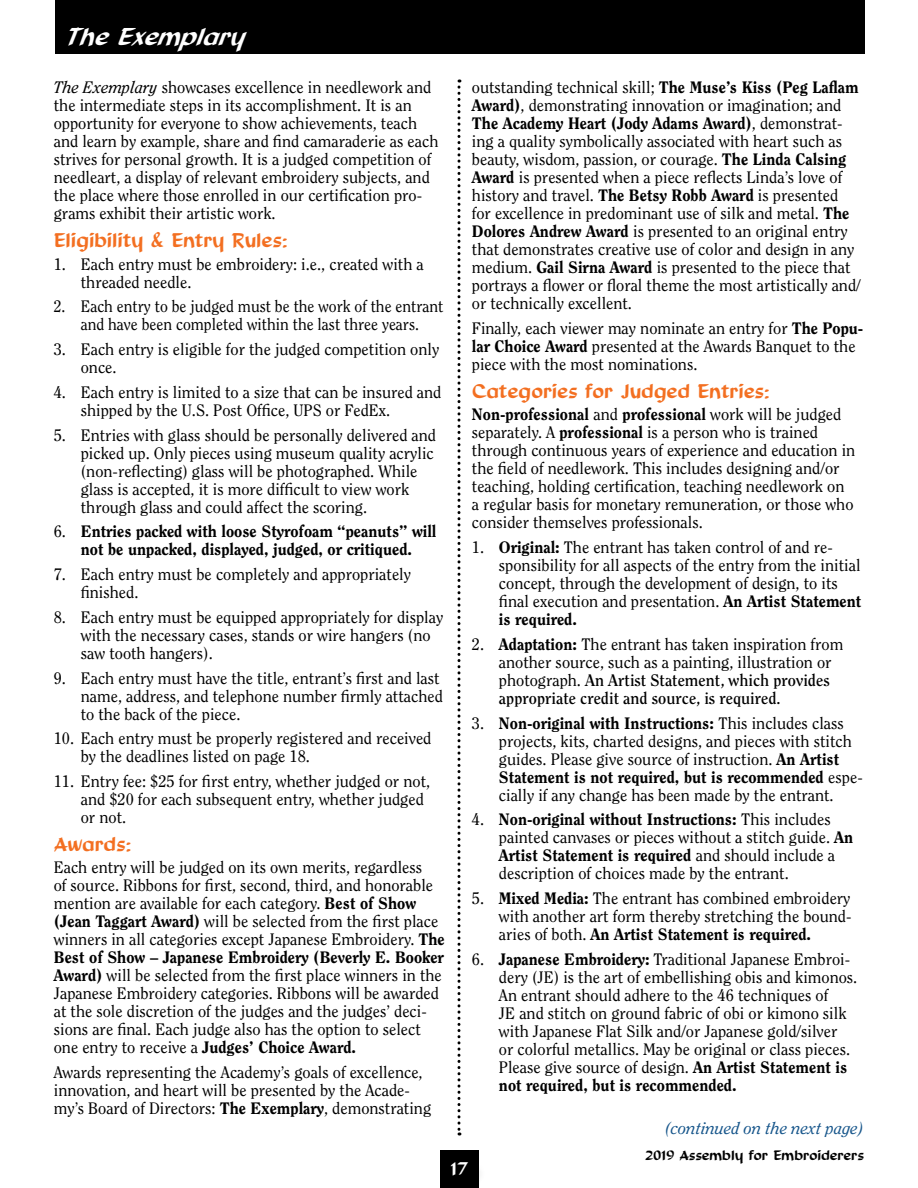
<style>
.page{position:relative;width:918px;height:1188px;background:#fff}
.page>*{position:absolute;margin:0;border:0;box-sizing:border-box;transform-origin:0 0}
.t1{font:italic 700 24px "Jeannie";color:#fff}
.t2{font:700 19.5px "Jeannie";color:#f36f21}
.t3{font:700 18px "Jeannie";color:#fff}
.t4{font:16.5px/18px "Clearface";color:#000}
.t5{font:16.5px/18px "Clearface";color:#000;text-align:center;scale:.95 1}
.t6{font:800 16.5px/18px "Clearface";color:#000;text-align:center}
.t7{font:italic 16.5px "Clearface";color:#17568b}
.t8{font:700 13.5px "Jeannie";color:#000}
.s1{font-style:italic}
.s2{font-weight:400}
.s3{font-weight:800}
.s4{font-weight:700}
</style>
<div class="page">
<svg style="left:458px;top:80px;width:2px;height:1056px"></svg>
<div style="left:440px;top:1150px;width:39px;height:38px;background:#000"></div>
<div style="left:55px;top:0;width:810px;height:54px;background:#000"></div>
<div style="left:455px;top:1164px;width:31px;height:24px;background:#000;opacity:.3"></div>
<h1 class="t1" style="left:63px;top:22px;width:193px">TheExemplary</h1>
<p class="t4" style="left:54px;top:78px;width:386px"><span class="s1">The Exemplary</span> showcases excellence in needlework and the intermediate steps in its accomplishment. It is an opportunity for everyone to show achievements, teach and learn by example, share and find camaraderie as each strives for personal growth. It is a judged competition of needleart, a display of relevant embroidery subjects, and the place where those enrolled in our certification pro&shy;grams exhibit their artistic work.</p>
<p class="t2" style="left:54px;top:229px;width:235px">Eligibility &amp; Entry Rules:</p>
<p class="t4" style="left:81px;top:255px;width:344px;text-indent:-27px">1. Each entry must be embroidery: i.e., created with a threaded needle.</p>
<p class="t5" style="left:54px;top:297px;width:412px">2. Each entry to be judged must be the work of the entrant and have been completed within the last three years.</p>
<p class="t4" style="left:81px;top:340px;width:360px;text-indent:-27px">3. Each entry is eligible for the judged competition only once.</p>
<p class="t4" style="left:81px;top:383px;width:362px;text-indent:-27px">4. Each entry is limited to a size that can be insured and shipped by the U.S. Post Office, UPS or FedEx.</p>
<p class="t4" style="left:81px;top:426px;width:357px;text-indent:-27px">5. Entries with glass should be personally delivered and picked up. Only pieces using museum quality acrylic (non-reflecting) glass will be photographed. While glass is accepted, it is more difficult to view work through glass and could affect the scoring.</p>
<p class="t6" style="left:54px;top:522px;width:384px"><span class="s2">6.</span> Entries packed with loose Styrofoam “peanuts” will not be unpacked, displayed, judged, or critiqued.</p>
<p class="t4" style="left:81px;top:565px;width:332px;text-indent:-27px">7. Each entry must be completely and appropriately finished.</p>
<p class="t4" style="left:81px;top:608px;width:364px;text-indent:-27px">8. Each entry must be equipped appropriately for display with the necessary cases, stands or wire hangers (no saw tooth hangers).</p>
<p class="t4" style="left:81px;top:669px;width:364px;text-indent:-27px">9. Each entry must have the title, entrant’s first and last name, address, and telephone number firmly attached to the back of the piece.</p>
<p class="t4" style="left:81px;top:729px;width:352px;text-indent:-27px">10. Each entry must be properly registered and received by the deadlines listed on page 18.</p>
<p class="t4" style="left:81px;top:772px;width:351px;text-indent:-27px">11. Entry fee: $25 for first entry, whether judged or not, and $20 for each subsequent entry, whether judged or not.</p>
<p class="t2" style="left:54px;top:832px;width:79px">Awards:</p>
<p class="t4" style="left:54px;top:858px;width:393px">Each entry will be judged on its own merits, regardless<br>of source. Ribbons for first, second, third, and honorable mention are available for each category. <span class="s3">Best of Show (Jean Taggart Award)</span> will be selected from the first place winners in all categories except Japanese Embroidery. <span class="s3">The Best of Show – Japanese Embroidery (Beverly E. Booker Award)</span> will be selected from the first place winners in the Japanese Embroidery categories. Ribbons will be awarded at the sole discretion of the judges and the judges’ deci&shy;sions are final. Each judge also has the option to select one entry to receive a <span class="s3">Judges’ Choice Award.</span></p>
<p class="t4" style="left:54px;top:1063px;width:379px">Awards representing the Academy’s goals of excellence, innovation, and heart will be presented by the Acade&shy;my’s Board of Directors: <span class="s3">The Exemplary</span>, demonstrating</p>
<p class="t4" style="left:472px;top:78px;width:390px">outstanding technical skill; <span class="s3">The Muse’s Kiss (Peg Laflam Award)</span>, demonstrating innovation or imagination; and <span class="s3">The Academy Heart (Jody Adams Award)</span>, demonstrat&shy;ing a quality symbolically associated with heart such as beauty, wisdom, passion, or courage. <span class="s3">The Linda Calsing Award</span> is presented when a piece reflects Linda’s love of history and travel. <span class="s3">The Betsy Robb Award</span> is presented for excellence in predominant use of silk and metal. <span class="s3">The Dolores Andrew Award</span> is presented to an original entry that demonstrates creative use of color and design in any medium. <span class="s3">Gail Sirna Award</span> is presented to the piece that portrays a flower or floral theme the most artistically and/ or technically excellent.</p>
<p class="t4" style="left:472px;top:319px;width:393px">Finally, each viewer may nominate an entry for <span class="s3">The Popu&shy;lar Choice Award</span> presented at the Awards Banquet to the piece with the most nominations.</p>
<p class="t2" style="left:472px;top:379px;width:299px">Categories for Judged Entries:</p>
<p class="t4" style="left:472px;top:405px;width:385px"><span class="s3">Non-professional</span> and <span class="s3">professional</span> work will be judged separately. A <span class="s3">professional</span> is a person who is trained through continuous years of experience and education in the field of needlework. This includes designing and/or teaching, holding certification, teaching needlework on a regular basis for monetary remuneration, or those who consider themselves professionals.</p>
<p class="t4" style="left:499px;top:538px;width:364px;text-indent:-27px">1. <span class="s3">Original:</span> The entrant has taken control of and re&shy;sponsibility for all aspects of the entry from the initial concept, through the development of design, to its final execution and presentation. <span class="s3">An Artist Statement is required.</span></p>
<p class="t4" style="left:499px;top:635px;width:346px;text-indent:-27px">2. <span class="s3">Adaptation:</span> The entrant has taken inspiration from another source, such as a painting, illustration or photograph. <span class="s4">An Artist Statement, which provides appropriate credit and source, is required.</span></p>
<p class="t4" style="left:499px;top:714px;width:365px;text-indent:-27px">3. <span class="s3">Non-original with Instructions:</span> This includes class projects, kits, charted designs, and pieces with stitch guides. Please give source of instruction. <span class="s3">An Artist Statement is not required, but is recommended</span> espe&shy;cially if any change has been made by the entrant.</p>
<p class="t4" style="left:499px;top:810px;width:356px;text-indent:-27px">4. <span class="s3">Non-original without Instructions:</span> This includes painted canvases or pieces without a stitch guide. <span class="s3">An Artist Statement is required</span> and should include a description of choices made by the entrant.</p>
<p class="t4" style="left:499px;top:889px;width:354px;text-align:justify;text-indent:-27px">5. <span class="s3">Mixed Media:</span> The entrant has combined embroidery with another art form thereby stretching the bound&shy;aries of both. <span class="s3">An Artist Statement is required.</span></p>
<p class="t4" style="left:499px;top:950px;width:358px;text-indent:-27px">6. <span class="s3">Japanese Embroidery:</span> Traditional Japanese Embroi&shy;dery (JE) is the art of embellishing obis and kimonos.<br>An entrant should adhere to the 46 techniques of<br>JE and stitch on ground fabric of obi or kimono silk with Japanese Flat Silk and/or Japanese gold/silver or colorful metallics. May be original or class pieces.<br>Please give source of design. <span class="s3">An Artist Statement is not required, but is recommended.</span></p>
<p class="t7" style="left:665px;top:1119px;width:199px">(continued on the next page)</p>
<p class="t3" style="left:451px;top:1158px;width:19px">17</p>
<p class="t8" style="left:645px;top:1147px;width:220px">2019 Assembly for Embroiderers</p>
</div>
